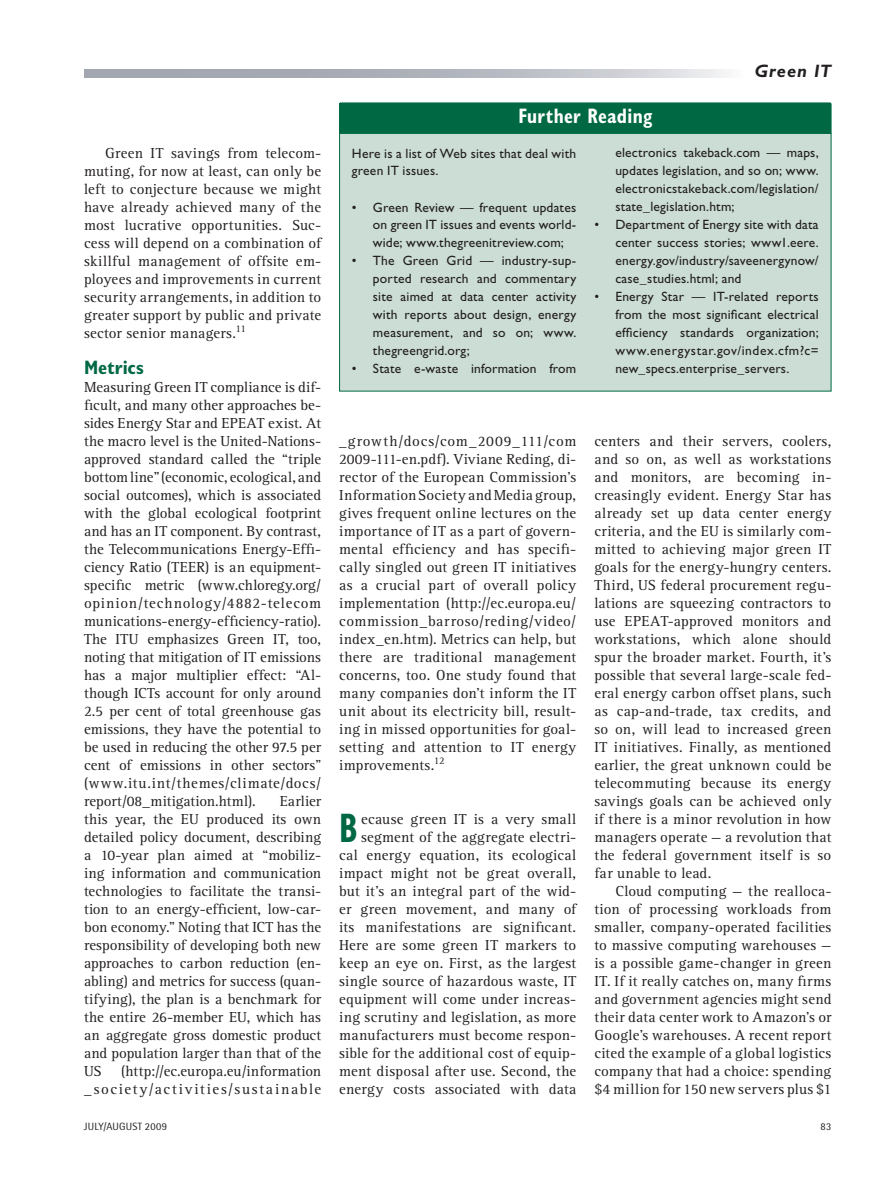
<style>
.page{position:relative;width:878px;height:1188px;background:#fff}
.page>*{position:absolute;margin:0;border:0;box-sizing:border-box;transform-origin:0 0}
.t1{font:700 condensed 41.4px "Gill Sans Std";color:#006944;scale:.8 1}
.t2{font:700 condensed 21px "Gill Sans Std";letter-spacing:.015em;color:#fff;scale:.9 1}
.t3{font:700 condensed 19.5px "Gill Sans Std";color:#006944}
.t4{font:italic 700 18px "Gill Sans Std";letter-spacing:.055em;color:#231f20}
.t5{font:15px/18px "Rotis Serif Std";letter-spacing:.015em;color:#231f20;text-align:justify}
.t6{font:15px/18px "Rotis Serif Std";letter-spacing:.095em;color:#231f20;text-align:right}
.t7{font:13.5px/18px "Gill Sans Std";letter-spacing:.015em;color:#231f20;text-align:justify}
.t8{font:10.5px "Rotis Semi Sans Std";letter-spacing:.02em;color:#231f20}
</style>
<div class="page">
<svg style="left:84px;top:69px;width:641px;height:9px;background:#b6b9c0"></svg>
<div style="left:340px;top:102px;width:490px;height:30px;background:#006944"></div>
<div style="left:339px;top:104px;width:492px;height:30px;border:1px solid #006944"></div>
<div style="left:339px;top:133px;width:492px;height:258px;background:#cbddd5"></div>
<div style="left:339px;top:133px;width:492px;height:259px;border:1px solid #006944"></div>
<p class="t5" style="left:84px;top:144px;width:239px;text-indent:21px">Green IT savings from telecom&shy;muting, for now at least, can only be left to conjecture because we might have already achieved many of the most lucrative opportunities. Suc&shy;cess will depend on a combination of skillful management of offsite em&shy;ployees and improvements in current security arrangements, in addition to greater support by public and private sector senior managers.<sup>11</sup></p>
<h3 class="t3" style="left:84px;top:355px;width:61px">Metrics</h3>
<p class="t5" style="left:84px;top:378px;width:238px">Measuring Green IT compliance is dif&shy;ficult, and many other approaches be&shy;sides Energy Star and EPEAT exist. At the macro level is the United-Nations&shy;approved standard called the “triple bottom line” (economic, ecological, and social outcomes), which is associated with the global ecological footprint and has an IT component. By contrast, the Telecommunications Energy-Effi&shy;ciency Ratio (TEER) is an equipment&shy;specific metric (www.chloregy.org/ opinion/technology/4882-telecom munications-energy-efficiency-ratio).<br>The ITU emphasizes Green IT, too, noting that mitigation of IT emissions has a major multiplier effect: “Al&shy;though ICTs account for only around 2.5 per cent of total greenhouse gas emissions, they have the potential to be used in reducing the other 97.5 per cent of emissions in other sectors” (www.itu.int/themes/climate/docs/ report/08_mitigation.html).</p>
<p class="t5" style="left:84px;top:792px;width:239px;text-indent:196px">Earlier this year, the EU produced its own detailed policy document, describing a 10-year plan aimed at “mobiliz&shy;ing information and communication technologies to facilitate the transi&shy;tion to an energy-efficient, low-car&shy;bon economy.” Noting that ICT has the responsibility of developing both new approaches to carbon reduction (en&shy;abling) and metrics for success (quan&shy;tifying), the plan is a benchmark for the entire 26-member EU, which has an aggregate gross domestic product and population larger than that of the US</p>
<p class="t6" style="left:84px;top:1062px;width:239px">(http://ec.europa.eu/information _society/activities/sustainable</p>
<p class="t4" style="left:754px;top:61px;width:78px">Green IT</p>
<h2 class="t2" style="left:518px;top:103px;width:150px">Further Reading</h2>
<p class="t7" style="left:352px;top:144px;width:226px">Here is a list of Web sites that deal with green IT issues.</p>
<p class="t7" style="left:373px;top:198px;width:205px;text-indent:-21px">• Green Review — frequent updates on green IT issues and events world&shy;wide; www.thegreenitreview.com;</p>
<p class="t7" style="left:373px;top:252px;width:205px;text-indent:-21px">• The Green Grid — industry-sup&shy;ported research and commentary site aimed at data center activity with reports about design, energy measurement, and so on; www. thegreengrid.org;</p>
<p class="t7" style="left:352px;top:360px;width:226px">• State e-waste information from</p>
<p class="t7" style="left:615px;top:144px;width:205px">electronics takeback.com — maps, updates legislation, and so on; www. electronicstakeback.com/legislation/ state_legislation.htm;</p>
<p class="t7" style="left:615px;top:216px;width:205px;text-indent:-21px">• Department of Energy site with data center success stories; www1.eere. energy.gov/industry/saveenergynow/ case_studies.html; and</p>
<p class="t7" style="left:615px;top:288px;width:205px;text-indent:-21px">• Energy Star — IT-related reports from the most significant electrical efficiency standards organization; www.energystar.gov/index.cfm?c= new_specs.enterprise_servers.</p>
<p class="t5" style="left:339px;top:432px;width:239px">_growth/docs/com_2009_111/com 2009-111-en.pdf). Viviane Reding, di&shy;rector of the European Commission’s Information Society and Media group, gives frequent online lectures on the importance of IT as a part of govern&shy;mental efficiency and has specifi&shy;cally singled out green IT initiatives as a crucial part of overall policy implementation (http://ec.europa.eu/ commission_barroso/reding/video/ index_en.htm). Metrics can help, but there are traditional management concerns, too. One study found that many companies don’t inform the IT unit about its electricity bill, result&shy;ing in missed opportunities for goal&shy;setting and attention to IT energy improvements.<sup>12</sup></p>
<p class="t5" style="left:339px;top:810px;width:239px;text-align:right">ecause green IT is a very small segment of the aggregate electri&shy;cal energy equation, its ecological impact might not be great overall, but it’s an integral part of the wid&shy;er green movement, and many of its manifestations are significant.<br>Here are some green IT markers to keep an eye on. First, as the largest single source of hazardous waste, IT equipment will come under increas&shy;ing scrutiny and legislation, as more manufacturers must become respon&shy;sible for the additional cost of equip&shy;ment disposal after use. Second, the energy costs associated with data</p>
<h1 class="t1" style="left:339px;top:803px;width:25px">B</h1>
<p class="t5" style="left:594px;top:432px;width:239px">centers and their servers, coolers, and so on, as well as workstations and monitors, are becoming in&shy;creasingly evident. Energy Star has already set up data center energy criteria, and the EU is similarly com&shy;mitted to achieving major green IT goals for the energy-hungry centers.<br>Third, US federal procurement regu&shy;lations are squeezing contractors to use EPEAT-approved monitors and workstations, which alone should spur the broader market. Fourth, it’s possible that several large-scale fed&shy;eral energy carbon offset plans, such as cap-and-trade, tax credits, and so on, will lead to increased green IT initiatives. Finally, as mentioned earlier, the great unknown could be telecommuting because its energy savings goals can be achieved only if there is a minor revolution in how managers operate — a revolution that the federal government itself is so far unable to lead.</p>
<p class="t5" style="left:594px;top:882px;width:239px;text-indent:21px">Cloud computing — the realloca&shy;tion of processing workloads from smaller, company-operated facilities to massive computing warehouses — is a possible game-changer in green IT. If it really catches on, many firms and government agencies might send their data center work to Amazon’s or Google’s warehouses. A recent report cited the example of a global logistics company that had a choice: spending $4 million for 150 new servers plus $1</p>
<p class="t8" style="left:84px;top:1120px;width:85px">JULY/AUGUST 2009</p>
<p class="t8" style="left:820px;top:1120px;width:12px">83</p>
</div>
